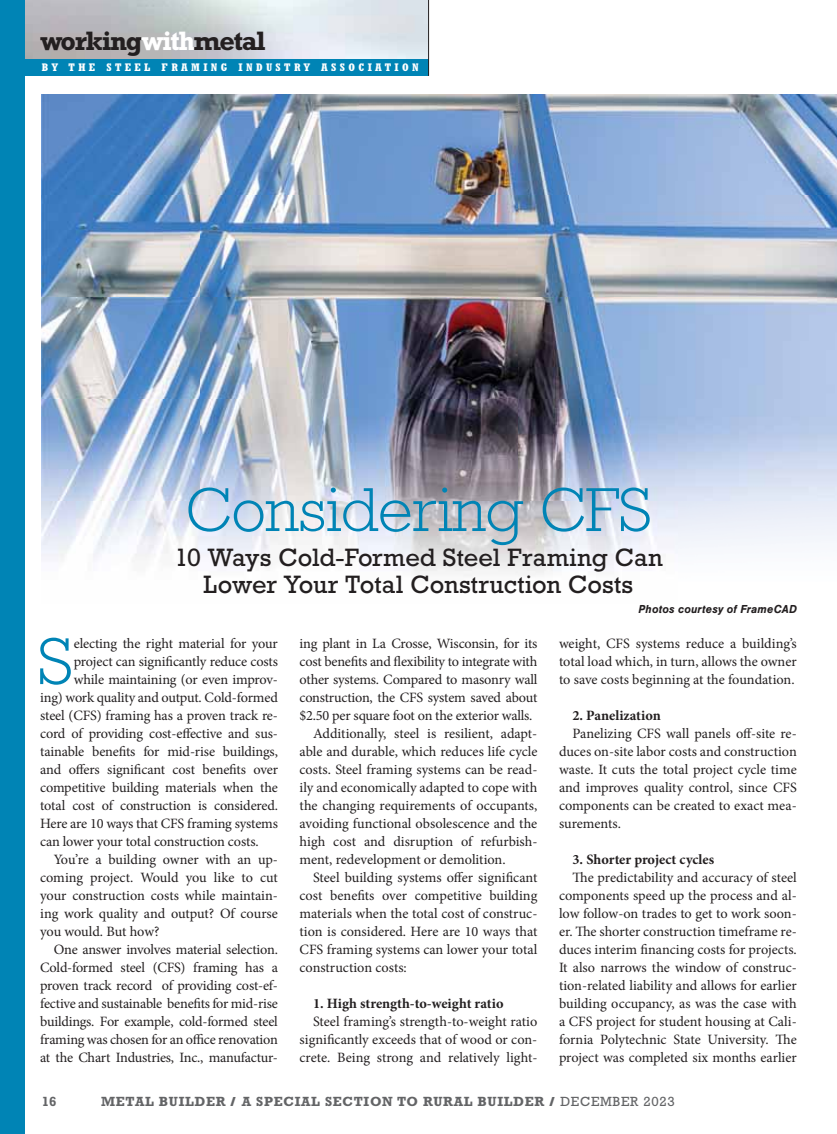
<style>
.page{position:relative;width:837px;height:1134px;background:#fff}
.page>*{position:absolute;margin:0;border:0;box-sizing:border-box;transform-origin:0 0}
.t1{font:300 67.2px "Rockwell Std";color:#0084b5}
.t2{font:300 63px "Rockwell Std";letter-spacing:-.01em;color:#0084b5}
.t3{font:700 27px "Rockwell Std";letter-spacing:-.045em;color:#231f20}
.t4{font:25.5px/27px "Rockwell Std";color:#231f20;text-align:center}
.t5{font:14.25px/18px "Minion Pro";letter-spacing:-.01em;color:#231f20;text-align:justify}
.t6{font:700 14.25px "Minion Pro";color:#231f20}
.t7{font:700 13.5px "Rockwell Std";letter-spacing:.05em;color:#636466}
.t8{font:italic 700 12px "Nimbus San";letter-spacing:.02em;color:#231f20;scale:.93 1}
.t9{font:700 condensed 10.8px "Rockwell Std";letter-spacing:.28em;color:#fff;scale:1.11 1}
.s1{color:#fff}
.s2{font-family:"Nimbus San";font-weight:900}
.s3{font-weight:400}
</style>
<div class="page">
<img style="left:42px;top:94px;width:794px;height:482px">
<div style="left:0;top:59px;width:428px;height:17px;background:#0084b5"></div>
<div style="left:0;top:0;width:25px;height:1133px;background:#0084b5"></div>
<hr style="left:428px;top:0;width:1px;height:76px;background:#231f20">
<h3 class="t3" style="left:40px;top:31px;width:227px">working<span class="s1">with</span>metal</h3>
<p class="t9" style="left:42px;top:61px;width:341px">BY THE STEEL FRAMING INDUSTRY ASSOCIATION</p>
<h2 class="t2" style="left:184px;top:485px;width:469px">Considering CFS</h2>
<h3 class="t4" style="left:174px;top:546px;width:489px">10 Ways Cold-Formed Steel Framing Can<br>Lower Your Total Construction Costs</h3>
<p class="t8" style="left:638px;top:604px;width:171px">Photos courtesy of FrameCAD</p>
<h1 class="t1" style="left:37px;top:635px;width:38px">S</h1>
<p class="t5" style="left:74px;top:635px;width:206px">electing the right material for your</p>
<p class="t5" style="left:74px;top:653px;width:206px">project can significantly reduce costs</p>
<p class="t5" style="left:74px;top:671px;width:206px">while maintaining (or even improv-</p>
<p class="t5" style="left:40px;top:689px;width:239px">ing) work quality and output. Cold-formed</p>
<p class="t5" style="left:40px;top:707px;width:239px">steel (CFS) framing has a proven track re-</p>
<p class="t5" style="left:40px;top:725px;width:239px">cord of providing cost-effective and sus-</p>
<p class="t5" style="left:40px;top:743px;width:239px">tainable benefits for mid-rise buildings,</p>
<p class="t5" style="left:40px;top:761px;width:239px">and offers significant cost benefits over</p>
<p class="t5" style="left:40px;top:779px;width:239px">competitive building materials when the</p>
<p class="t5" style="left:40px;top:797px;width:239px">total cost of construction is considered.</p>
<p class="t5" style="left:40px;top:815px;width:239px">Here are 10 ways that CFS framing systems</p>
<p class="t5" style="left:40px;top:833px;width:220px">can lower your total construction costs.</p>
<p class="t5" style="left:54px;top:851px;width:226px">You’re a building owner with an up-</p>
<p class="t5" style="left:40px;top:869px;width:239px">coming project. Would you like to cut</p>
<p class="t5" style="left:40px;top:887px;width:239px">your construction costs while maintain-</p>
<p class="t5" style="left:40px;top:905px;width:239px">ing work quality and output? Of course</p>
<p class="t5" style="left:40px;top:923px;width:121px">you would. But how?</p>
<p class="t5" style="left:54px;top:941px;width:226px">One answer involves material selection.</p>
<p class="t5" style="left:40px;top:959px;width:239px">Cold-formed steel (CFS) framing has a</p>
<p class="t5" style="left:40px;top:977px;width:239px">proven track record of providing cost-ef-</p>
<p class="t5" style="left:40px;top:995px;width:239px">fective and sustainable benefits for mid-rise</p>
<p class="t5" style="left:40px;top:1013px;width:239px">buildings. For example, cold-formed steel</p>
<p class="t5" style="left:40px;top:1031px;width:239px">framing was chosen for an office renovation</p>
<p class="t5" style="left:40px;top:1049px;width:239px">at the Chart Industries, Inc., manufactur-</p>
<p class="t5" style="left:299px;top:635px;width:239px">ing plant in La Crosse, Wisconsin, for its</p>
<p class="t5" style="left:299px;top:653px;width:239px">cost benefits and flexibility to integrate with</p>
<p class="t5" style="left:299px;top:671px;width:239px">other systems. Compared to masonry wall</p>
<p class="t5" style="left:299px;top:689px;width:239px">construction, the CFS system saved about</p>
<p class="t5" style="left:299px;top:707px;width:234px">$2.50 per square foot on the exterior walls.</p>
<p class="t5" style="left:313px;top:725px;width:226px">Additionally, steel is resilient, adapt-</p>
<p class="t5" style="left:299px;top:743px;width:239px">able and durable, which reduces life cycle</p>
<p class="t5" style="left:299px;top:761px;width:239px">costs. Steel framing systems can be read-</p>
<p class="t5" style="left:299px;top:779px;width:239px">ily and economically adapted to cope with</p>
<p class="t5" style="left:299px;top:797px;width:239px">the changing requirements of occupants,</p>
<p class="t5" style="left:299px;top:815px;width:239px">avoiding functional obsolescence and the</p>
<p class="t5" style="left:299px;top:833px;width:239px">high cost and disruption of refurbish-</p>
<p class="t5" style="left:299px;top:851px;width:207px">ment, redevelopment or demolition.</p>
<p class="t5" style="left:313px;top:869px;width:226px">Steel building systems offer significant</p>
<p class="t5" style="left:299px;top:887px;width:239px">cost benefits over competitive building</p>
<p class="t5" style="left:299px;top:905px;width:239px">materials when the total cost of construc-</p>
<p class="t5" style="left:299px;top:923px;width:239px">tion is considered. Here are 10 ways that</p>
<p class="t5" style="left:299px;top:941px;width:239px">CFS framing systems can lower your total</p>
<p class="t5" style="left:299px;top:959px;width:109px">construction costs:</p>
<p class="t6" style="left:313px;top:997px;width:192px">1. High strength-to-weight ratio</p>
<p class="t5" style="left:299px;top:1013px;width:239px;text-indent:13px">Steel framing’s strength -to- weight ratio significantly exceeds that of wood or con&shy;crete. Being strong and relatively light-</p>
<p class="t5" style="left:559px;top:635px;width:239px">weight, CFS systems reduce a building’s total load which, in turn, allows the owner to save costs beginning at the foundation.</p>
<p class="t6" style="left:572px;top:709px;width:90px">2. Panelization</p>
<p class="t5" style="left:559px;top:725px;width:239px;text-indent:13px">Panelizing CFS wall panels off-site re&shy;duces on- site labor costs and construction waste. It cuts the total project cycle time and improves quality control, since CFS components can be created to exact mea&shy;surements.</p>
<p class="t6" style="left:572px;top:853px;width:143px">3. Shorter project cycles</p>
<p class="t5" style="left:559px;top:869px;width:239px;text-indent:13px">The predictability and accuracy of steel components speed up the process and al&shy;low follow -on trades to get to work soon&shy;er. The shorter construction timeframe re&shy;duces interim financing costs for projects.<br>It also narrows the window of construc&shy;tion-related liability and allows for earlier building occupancy, as was the case with a CFS project for student housing at Cali&shy;fornia Polytechnic State University. The project was completed six months earlier</p>
<p class="t7" style="left:42px;top:1095px;width:16px">16</p>
<p class="t7" style="left:101px;top:1095px;width:575px">METAL BUILDER <span class="s2">/</span> A SPECIAL SECTION TO RURAL BUILDER <span class="s2">/</span> <span class="s3">DECEMBER 2023</span></p>
</div>
